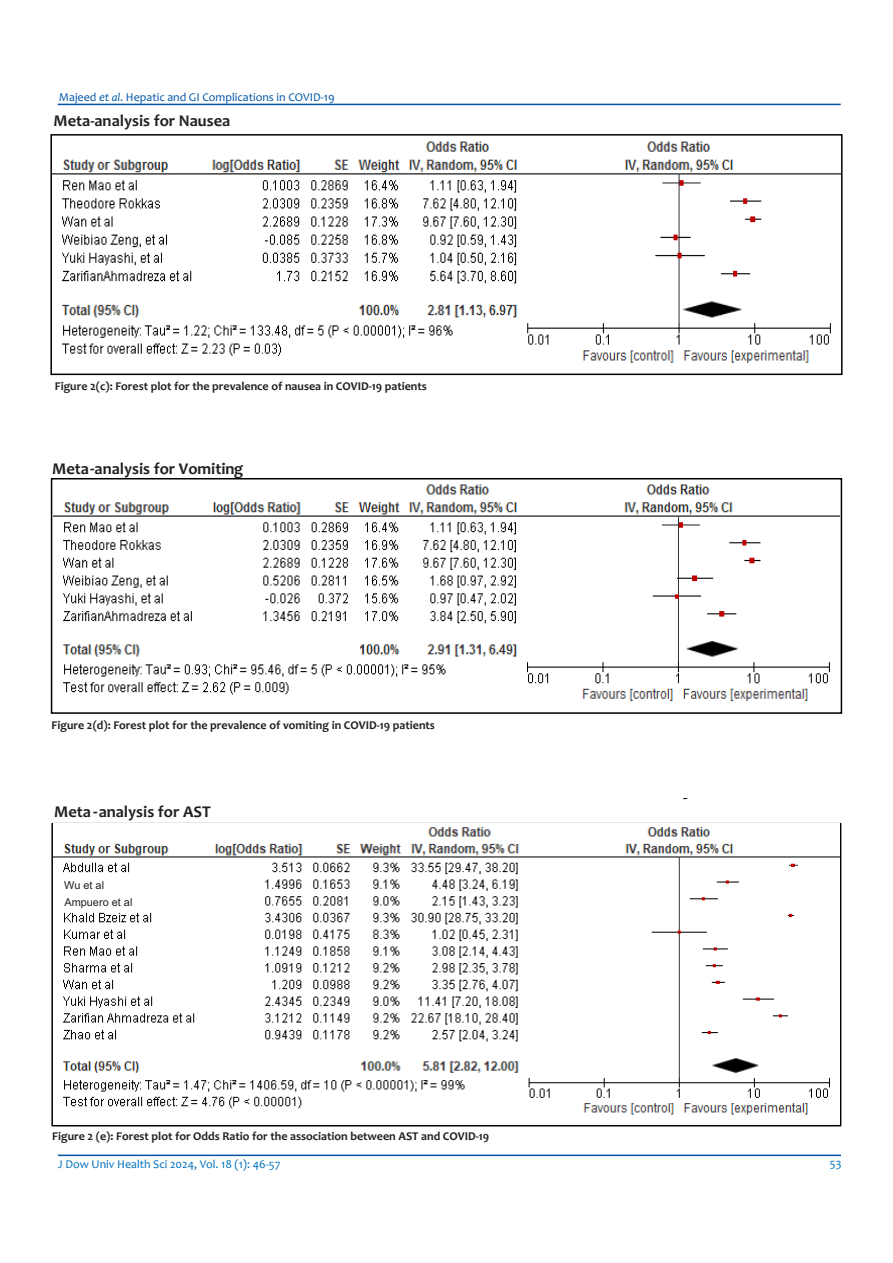
<style>
.page{position:relative;width:893px;height:1263px;background:#fff}
.page>*{position:absolute;margin:0;border:0;box-sizing:border-box;transform-origin:0 0}
.t1{font:18px "Candara";color:#000}
.t2{font:700 16.5px "Candara";color:#231f20}
.t3{font:700 12px "Candara";color:#231f20}
.t4{font:12px "Candara";color:#0055a6}
.t5{font:12px "Candara";color:#0071bc}
.t6{font:10.95px/17.1px "Arial";color:#231f20}
.s1{font-style:italic}
.s2{font-size:18px}
</style>
<div class="page">
<hr style="left:58px;top:1154px;width:783px;height:2px;background:#0055a6">
<hr style="left:58px;top:104px;width:783px;height:1px;background:#0055a6">
<img style="left:54px;top:484px;width:785px;height:218px">
<div style="left:51px;top:478px;width:791px;height:236px;border:1px solid #000"></div>
<img style="left:52px;top:141px;width:788px;height:222px">
<div style="left:50px;top:134px;width:792px;height:241px;border:1px solid #000"></div>
<img style="left:53px;top:827px;width:786px;height:288px">
<svg style="left:62px;top:878px;width:72px;height:32px"></svg>
<p class="t4" style="left:59px;top:92px;width:277px">Majeed <span class="s1">et al</span>. Hepatic and GI Complications in COVID-19</p>
<h2 class="t2" style="left:54px;top:114px;width:178px">Meta-analysis for Nausea</h2>
<p class="t3" style="left:55px;top:381px;width:374px">Figure 2(c): Forest plot for the prevalence of nausea in COVID-19 patients</p>
<h2 class="t2" style="left:52px;top:462px;width:193px">Meta<span class="s2">-</span>analysis for Vomiting</h2>
<p class="t3" style="left:52px;top:720px;width:385px">Figure 2(d): Forest plot for the prevalence of vomiting in COVID-19 patients</p>
<h2 class="t2" style="left:54px;top:805px;width:158px">Meta <span class="s2">-</span>analysis for AST</h2>
<p class="t6" style="left:64px;top:878px;width:70px">Wu et al<br>Ampuero et al</p>
<p class="t3" style="left:52px;top:1131px;width:439px">Figure 2 (e): Forest plot for Odds Ratio for the association between AST and COVID-19</p>
<h1 class="t1" style="left:683px;top:790px;width:6px">-</h1>
<p class="t5" style="left:58px;top:1159px;width:224px">J Dow Univ Health Sci 2024, Vol. 18 (1): 46-57</p>
<p class="t5" style="left:830px;top:1158px;width:13px">53</p>
</div>
